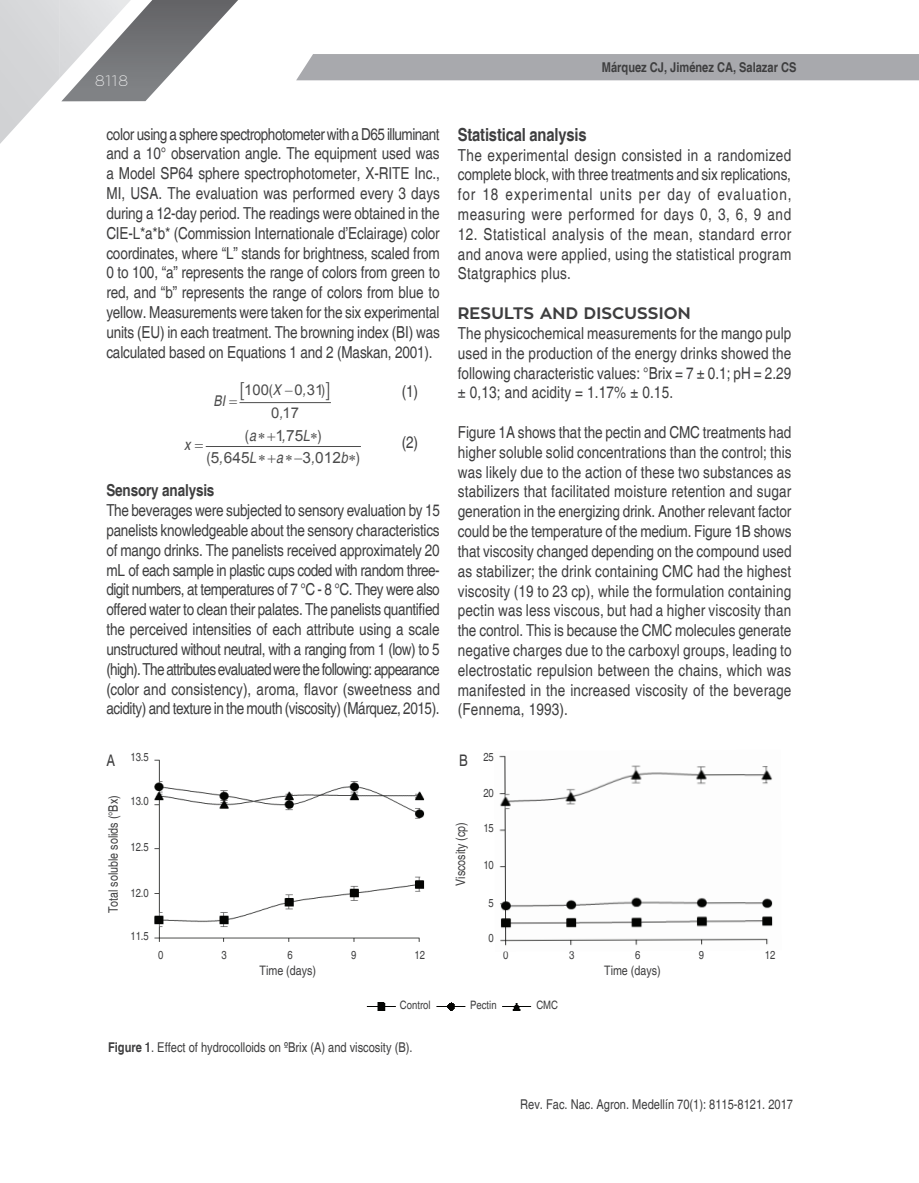
<style>
.page{position:relative;width:919px;height:1183px;background:#fff}
.page>*{position:absolute;margin:0;border:0;box-sizing:border-box;transform-origin:0 0}
.t1{font:700 condensed 18px "Helvetica";letter-spacing:-.01em;color:#3e3e3f}
.t2{font:condensed 16.5px/19.8px "Helvetica";letter-spacing:.01em;color:#3e3e3f;text-align:justify}
.t3{font:700 16.5px "Zona Pro";letter-spacing:.01em;color:#3e3e3f}
.t4{font:700 condensed 16.5px "Helvetica";letter-spacing:-.01em;color:#3e3e3f}
.t5{font:condensed 15.9px "Helvetica";color:#3e3e3f}
.t6{font:15.45px "Arial";letter-spacing:.005em;color:#4c4c4c}
.t7{font:italic condensed 15.45px "Helvetica";color:#4c4c4c}
.t8{font:condensed 15.45px "Helvetica";color:#4c4c4c}
.t9{font:100 15px "Zona Pro";color:#fff}
.t10{font:14.85px "Arial";letter-spacing:.005em;color:#4c4c4c}
.t11{font:italic condensed 14.85px "Helvetica";color:#4c4c4c}
.t12{font:condensed 13.5px "Helvetica";color:#3e3e3f}
.t13{font:700 condensed 13.5px "Helvetica";color:#3e3e3f}
.t14{font:condensed 13.05px "Helvetica";color:#3e3e3f}
.t15{font:condensed 11.55px "Helvetica";color:#3e3e3f}
.s1{font-family:"Helvetica";font-stretch:condensed}
.s2{font-family:"Helvetica";font-style:italic;font-stretch:condensed}
.s3{font-style:italic}
.s4{font-style:normal}
.s5{font-weight:700}
</style>
<div class="page">
<svg style="left:0;top:0;width:238px;height:144px"></svg>
<div style="left:296px;top:54px;width:622px;height:26px;background:#a8a9ad"></div>
<hr style="left:240px;top:402px;width:90px;height:1px;background:#4c4c4c">
<hr style="left:206px;top:446px;width:154px;height:1px;background:#4c4c4c">
<img style="left:154px;top:759px;width:271px;height:183px">
<img style="left:366px;top:1002px;width:166px;height:9px">
<img style="left:499px;top:755px;width:274px;height:191px">
<p class="t9" style="left:95px;top:71px;width:34px">8118</p>
<p class="t2" style="left:106px;top:124px;width:335px">color using a sphere spectrophotometer with a D65 illuminant and a 10° observation angle. The equipment used was a Model SP64 sphere spectrophotometer, X-RITE Inc., MI, USA. The evaluation was performed every 3 days during a 12-day period. The readings were obtained in the CIE-L*a*b* (Commission Internationale d’Eclairage) color coordinates, where “L” stands for brightness, scaled from 0 to 100, “a” represents the range of colors from green to red, and “b” represents the range of colors from blue to yellow. Measurements were taken for the six experimental units (EU) in each treatment. The browning index (BI) was calculated based on Equations 1 and 2 (Maskan, 2001).</p>
<p class="t2" style="left:401px;top:381px;width:18px">(1)</p>
<p class="t2" style="left:401px;top:432px;width:18px">(2)</p>
<p class="t4" style="left:106px;top:480px;width:110px">Sensory analysis</p>
<p class="t2" style="left:106px;top:500px;width:335px">The beverages were subjected to sensory evaluation by 15 panelists knowledgeable about the sensory characteristics of mango drinks. The panelists received approximately 20 mL of each sample in plastic cups coded with random three&shy;digit numbers, at temperatures of 7 °C - 8 °C. They were also offered water to clean their palates. The panelists quantified the perceived intensities of each attribute using a scale unstructured without neutral, with a ranging from 1 (low) to 5 (high). The attributes evaluated were the following: appearance (color and consistency), aroma, flavor (sweetness and acidity) and texture in the mouth (viscosity) (Márquez, 2015).</p>
<p class="t10" style="left:244px;top:379px;width:83px">100<span class="s1">(</span><span class="s2">X</span> −0 31<span class="s1">)</span></p>
<p class="t11" style="left:302px;top:381px;width:5px">,</p>
<p class="t11" style="left:214px;top:392px;width:13px">BI</p>
<p class="t10" style="left:271px;top:402px;width:29px">017</p>
<p class="t11" style="left:279px;top:404px;width:5px">,</p>
<p class="t8" style="left:245px;top:426px;width:22px">(<span class="s3">a</span>∗</p>
<p class="t7" style="left:282px;top:425px;width:41px">, L∗<span class="s4">)</span></p>
<p class="t6" style="left:206px;top:446px;width:155px"><span class="s1">(</span>5 645<span class="s2">L</span>∗ ∗−3 012<span class="s2">b</span>∗<span class="s1">)</span></p>
<p class="t6" style="left:275px;top:424px;width:29px">175</p>
<p class="t7" style="left:184px;top:435px;width:8px">x</p>
<p class="t7" style="left:276px;top:447px;width:9px">a</p>
<p class="t7" style="left:219px;top:447px;width:5px">,</p>
<p class="t7" style="left:311px;top:447px;width:5px">,</p>
<p class="t13" style="left:602px;top:59px;width:196px">Márquez CJ, Jiménez CA, Salazar CS</p>
<p class="t1" style="left:458px;top:123px;width:130px">Statistical analysis</p>
<p class="t2" style="left:458px;top:145px;width:335px">The experimental design consisted in a randomized complete block, with three treatments and six replications, for 18 experimental units per day of evaluation, measuring were performed for days 0, 3, 6, 9 and</p>
<p class="t2" style="left:458px;top:224px;width:335px">12. Statistical analysis of the mean, standard error and anova were applied, using the statistical program Statgraphics plus.</p>
<p class="t3" style="left:458px;top:302px;width:234px">RESULTS AND DISCUSSION</p>
<p class="t2" style="left:458px;top:323px;width:335px">The physicochemical measurements for the mango pulp used in the production of the energy drinks showed the following characteristic values: °Brix = 7 ± 0.1; pH = 2.29 ± 0,13; and acidity = 1.17% ± 0.15.</p>
<p class="t2" style="left:458px;top:422px;width:335px">Figure 1A shows that the pectin and CMC treatments had higher soluble solid concentrations than the control; this was likely due to the action of these two substances as stabilizers that facilitated moisture retention and sugar generation in the energizing drink. Another relevant factor could be the temperature of the medium. Figure 1B shows that viscosity changed depending on the compound used as stabilizer; the drink containing CMC had the highest viscosity (19 to 23 cp), while the formulation containing pectin was less viscous, but had a higher viscosity than the control. This is because the CMC molecules generate negative charges due to the carboxyl groups, leading to electrostatic repulsion between the chains, which was manifested in the increased viscosity of the beverage (Fennema, 1993).</p>
<p class="t15" style="left:130px;top:749px;width:20px">13.5</p>
<p class="t15" style="left:130px;top:794px;width:20px">13.0</p>
<p class="t15" style="left:130px;top:839px;width:20px">12.5</p>
<p class="t15" style="left:130px;top:885px;width:20px">12.0</p>
<p class="t15" style="left:130px;top:929px;width:20px">11.5</p>
<p class="t5" style="left:106px;top:750px;width:10px">A</p>
<p class="t5" style="left:459px;top:750px;width:10px">B</p>
<p class="t14" style="left:105px;top:913px;width:119px;rotate:-90deg">Total soluble solids (°Bx)</p>
<p class="t14" style="left:453px;top:885px;width:65px;rotate:-90deg">Viscosity (cp)</p>
<p class="t15" style="left:483px;top:749px;width:12px">25</p>
<p class="t15" style="left:483px;top:785px;width:12px">20</p>
<p class="t15" style="left:483px;top:821px;width:12px">15</p>
<p class="t15" style="left:483px;top:857px;width:12px">10</p>
<p class="t15" style="left:488px;top:896px;width:7px">5</p>
<p class="t15" style="left:488px;top:931px;width:7px">0</p>
<p class="t15" style="left:158px;top:948px;width:7px">0</p>
<p class="t15" style="left:221px;top:948px;width:7px">3</p>
<p class="t15" style="left:287px;top:948px;width:7px">6</p>
<p class="t15" style="left:351px;top:948px;width:7px">9</p>
<p class="t15" style="left:414px;top:948px;width:12px">12</p>
<p class="t14" style="left:259px;top:962px;width:58px">Time (days)</p>
<p class="t15" style="left:400px;top:997px;width:32px">Control</p>
<p class="t15" style="left:470px;top:997px;width:28px">Pectin</p>
<p class="t15" style="left:536px;top:997px;width:23px">CMC</p>
<p class="t15" style="left:503px;top:948px;width:7px">0</p>
<p class="t15" style="left:569px;top:948px;width:7px">3</p>
<p class="t15" style="left:635px;top:948px;width:7px">6</p>
<p class="t15" style="left:698px;top:948px;width:7px">9</p>
<p class="t15" style="left:764px;top:948px;width:12px">12</p>
<p class="t14" style="left:604px;top:962px;width:58px">Time (days)</p>
<p class="t12" style="left:108px;top:1038px;width:306px"><span class="s5">Figure 1</span>. Effect of hydrocolloids on ºBrix (A) and viscosity (B).</p>
<p class="t12" style="left:520px;top:1095px;width:274px">Rev. Fac. Nac. Agron. Medellín 70(1): 8115-8121. 2017</p>
</div>
